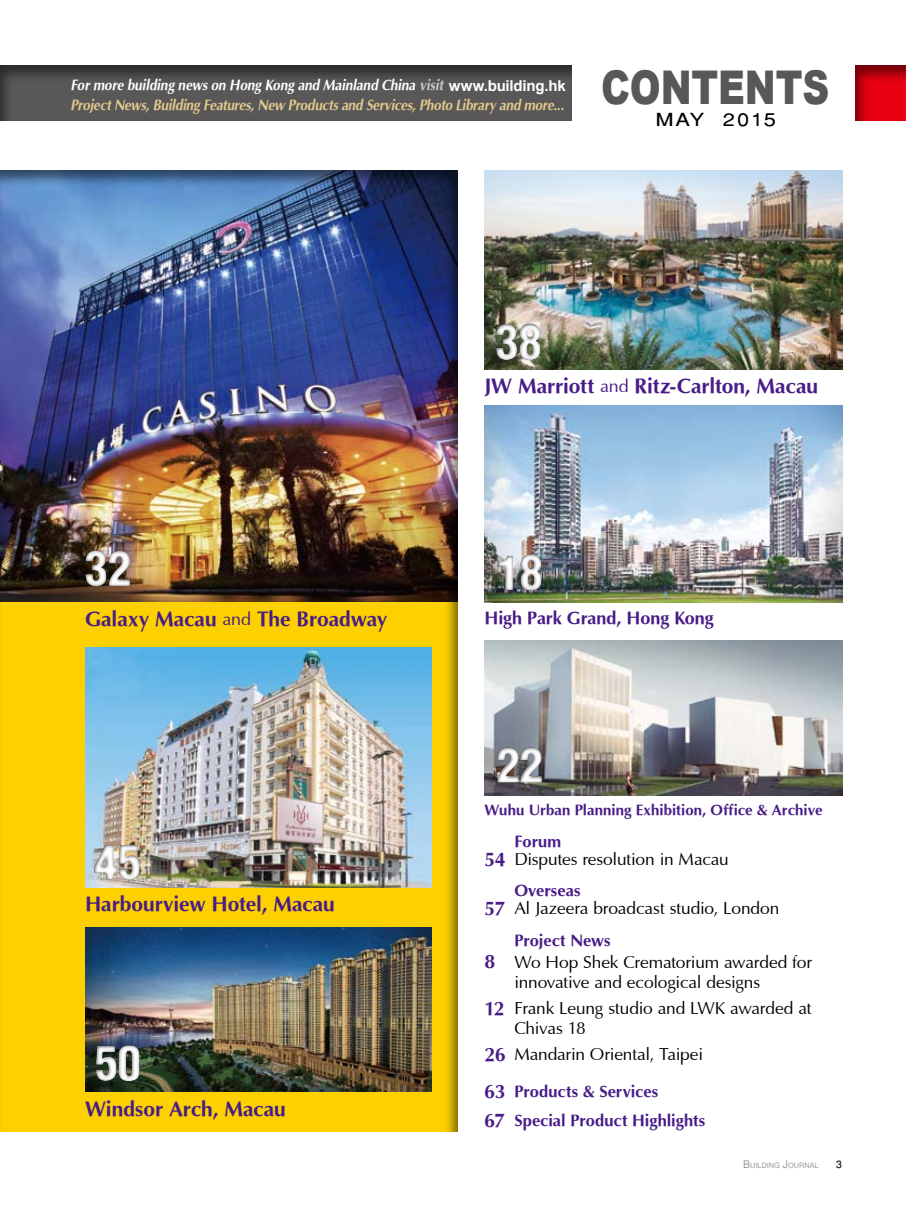
<style>
.page{position:relative;width:906px;height:1212px;background:#fff}
.page>*{position:absolute;margin:0;border:0;box-sizing:border-box;transform-origin:0 0}
.t1{font:52.5px "Helvetica Condensed Black Se";color:#fff}
.t2{font:900 46.5px "Arial";letter-spacing:-.005em;color:#595757;scale:.8 1}
.t3{font:700 21px "Optimum";letter-spacing:-.005em;color:#481c87}
.t4{font:700 18px "Optimum";letter-spacing:-.005em;color:#481c87}
.t5{font:18px "Helvetica";letter-spacing:.095em;color:#000;scale:1.2 1}
.t6{font:17.4px/20px "Optimum";letter-spacing:-.015em;color:#000}
.t7{font:700 16.5px/28.3px "Optimum";color:#481c87}
.t8{font:italic 700 15px/20px "Optimum";letter-spacing:-.015em;color:#e1ca8d;scale:.9 1}
.t9{font:700 15px "Optimum";letter-spacing:.005em;color:#481c87}
.t10{font:10.5px "Helvetica";color:#000}
.t11{font:7.35px "Helvetica";color:#9f9fa0}
.s1{color:#fff}
.s2{color:#c9c9ca}
.s3{font-family:"Arial";font-style:normal;color:#fff}
.s4{font-weight:400;font-size:18px}
.s5{font-weight:700;font-size:19.5px;color:#481c87}
.s6{font-size:19.5px}
.s7{font-size:10.5px}
</style>
<div class="page">
<img style="left:484px;top:170px;width:358px;height:200px">
<img style="left:484px;top:406px;width:358px;height:197px">
<img style="left:484px;top:640px;width:358px;height:155px">
<div style="left:0;top:65px;width:573px;height:58px;background:#000;opacity:.5"></div>
<div style="left:854px;top:65px;width:52px;height:58px;background:#000;opacity:.5"></div>
<div style="left:489px;top:307px;width:93px;height:64px;background:#000;opacity:.8"></div>
<div style="left:490px;top:538px;width:93px;height:64px;background:#000;opacity:.8"></div>
<div style="left:490px;top:730px;width:93px;height:64px;background:#000;opacity:.8"></div>
<div style="left:0;top:170px;width:459px;height:962px;background:#000;opacity:.5"></div>
<img style="left:85px;top:648px;width:346px;height:240px">
<img style="left:85px;top:927px;width:346px;height:164px">
<div style="left:79px;top:533px;width:93px;height:65px;background:#000;opacity:.8"></div>
<div style="left:88px;top:827px;width:93px;height:64px;background:#000;opacity:.8"></div>
<div style="left:88px;top:1028px;width:93px;height:64px;background:#000;opacity:.8"></div>
<p class="t8" style="left:70px;top:75px;width:552px"><span class="s1">For more building news on Hong Kong and Mainland China</span> <span class="s2">visit</span> <span class="s3">www.building.hk<br></span>Project News, Building Features, New Products and Services, Photo Library and more...</p>
<h2 class="t2" style="left:601px;top:53px;width:287px">CONTENTS</h2>
<p class="t5" style="left:655px;top:109px;width:102px">MAY 2015</p>
<h1 class="t1" style="left:495px;top:321px;width:48px">38</h1>
<h1 class="t1" style="left:85px;top:547px;width:48px">32</h1>
<p class="t3" style="left:85px;top:606px;width:304px">Galaxy Macau <span class="s4">and</span> The Broadway</p>
<h1 class="t1" style="left:95px;top:840px;width:48px">45</h1>
<p class="t3" style="left:85px;top:890px;width:251px">Harbourview Hotel, Macau</p>
<h1 class="t1" style="left:95px;top:1041px;width:48px">50</h1>
<p class="t3" style="left:85px;top:1095px;width:202px">Windsor Arch, Macau</p>
<p class="t3" style="left:484px;top:372px;width:335px">JW Marriott <span class="s4">and</span> Ritz-Carlton, Macau</p>
<h1 class="t1" style="left:496px;top:551px;width:48px">18</h1>
<p class="t4" style="left:484px;top:606px;width:231px">High Park Grand, Hong Kong</p>
<h1 class="t1" style="left:496px;top:744px;width:48px">22</h1>
<p class="t9" style="left:484px;top:801px;width:339px">Wuhu Urban Planning Exhibition, Office &amp; Archive</p>
<p class="t7" style="left:514px;top:827px;width:48px">Forum</p>
<p class="t6" style="left:484px;top:849px;width:246px"><span class="s5">54</span> Disputes resolution in Macau</p>
<p class="t7" style="left:514px;top:876px;width:68px">Overseas</p>
<p class="t6" style="left:484px;top:898px;width:296px"><span class="s5">57</span> Al Jazeera broadcast studio, London</p>
<p class="t7" style="left:514px;top:926px;width:98px">Project News</p>
<p class="t6" style="left:514px;top:952px;width:299px;text-indent:-30px"><span class="s5">8</span> Wo Hop Shek Crematorium awarded for innovative and ecological designs</p>
<p class="t6" style="left:514px;top:998px;width:299px;text-indent:-30px"><span class="s5">12</span> Frank Leung studio and LWK awarded at<br>Chivas 18</p>
<p class="t6" style="left:484px;top:1044px;width:220px"><span class="s5">26</span> Mandarin Oriental, Taipei</p>
<p class="t7" style="left:484px;top:1077px;width:222px"><span class="s6">63</span> Products &amp; Services<br><span class="s6">67</span> Special Product Highlights</p>
<p class="t11" style="left:743px;top:1161px;width:77px"><span class="s7">B</span>UILDING <span class="s7">J</span>OURNAL</p>
<p class="t10" style="left:836px;top:1158px;width:7px">3</p>
</div>
